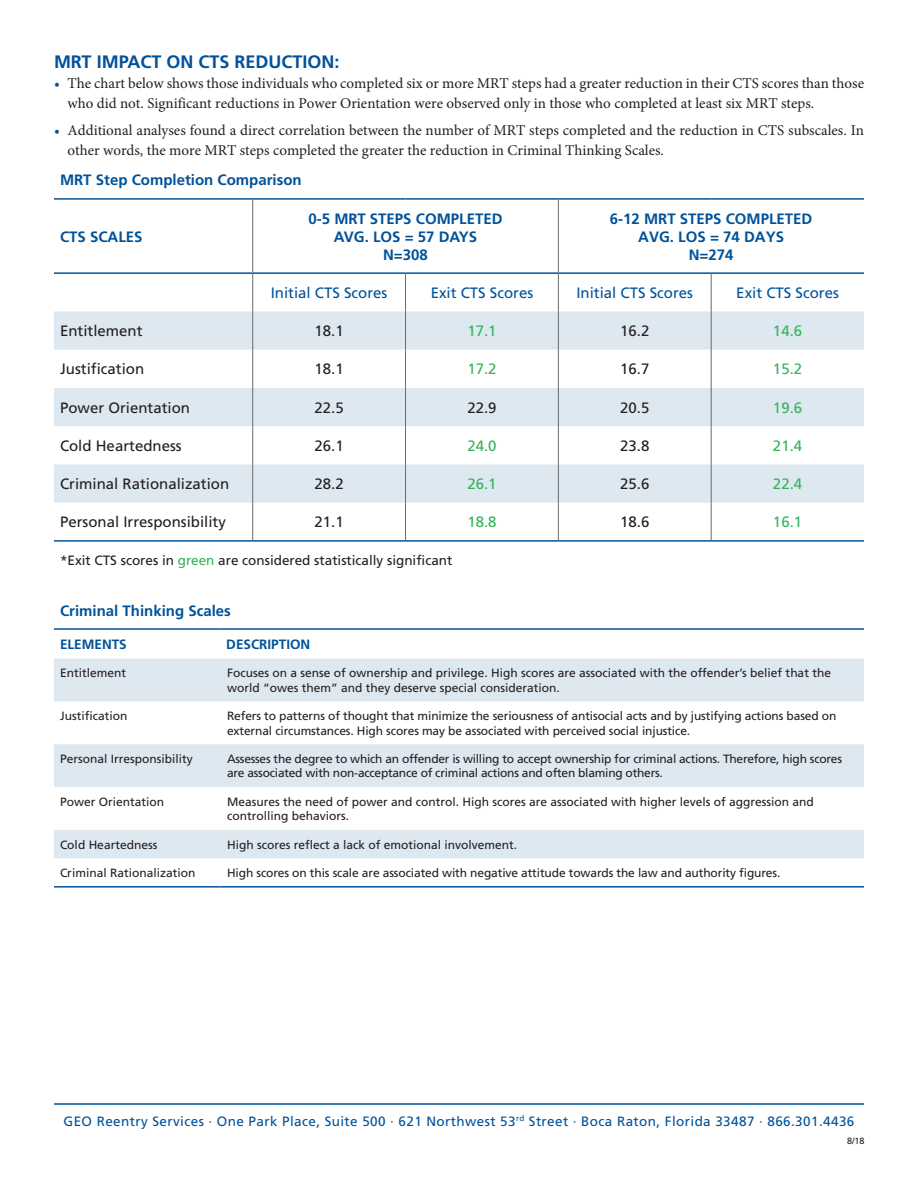
<style>
.page{position:relative;width:918px;height:1188px;background:#fff}
.page>*{position:absolute;margin:0;border:0;box-sizing:border-box;transform-origin:0 0}
.blue_subhead{font:700 18px "Frutiger LT Std";color:#01529a}
.black_text{font:15px/20.1px "Minion Pro";color:#231f20}
.table_text{font:15px "Frutiger LT Std";color:#231f20}
.table_subhead{font:700 15px/18px "Frutiger LT Std";color:#01529a;text-align:center}
.table_subhead-2{font:15px "Frutiger LT Std";color:#01529a}
.table_label{font:700 15px "Frutiger LT Std";color:#01529a}
.table_text-2{font:15px "Frutiger LT Std";color:#32b457}
.t1{font:13.5px "Frutiger LT Std";letter-spacing:.03em;color:#01529a}
.table_text-3{font:13.5px "Frutiger LT Std";color:#231f20}
.table_subhead-3{font:700 13.5px "Frutiger LT Std";color:#01529a}
.table_text-4{font:12px/14.4px "Frutiger LT Std";letter-spacing:-.01em;color:#231f20}
.date{font:9px "Frutiger LT Std";color:#231f20}
.s1{color:#01529a}
.s2{color:#32b457}
</style>
<div class="page">
<hr style="left:54px;top:1103px;width:810px;height:2px;background:#01529a">
<svg style="left:54px;top:311px;width:810px;height:192px;fill:#dde8f1"></svg>
<hr style="left:54px;top:198px;width:199px;height:2px;background:#01529a">
<hr style="left:253px;top:198px;width:153px;height:2px;background:#01529a">
<hr style="left:406px;top:198px;width:152px;height:2px;background:#01529a">
<hr style="left:558px;top:198px;width:153px;height:2px;background:#01529a">
<hr style="left:711px;top:198px;width:153px;height:2px;background:#01529a">
<hr style="left:54px;top:272px;width:199px;height:2px;background:#01529a">
<hr style="left:253px;top:272px;width:153px;height:2px;background:#01529a">
<hr style="left:406px;top:272px;width:152px;height:2px;background:#01529a">
<hr style="left:558px;top:272px;width:153px;height:2px;background:#01529a">
<hr style="left:711px;top:272px;width:153px;height:2px;background:#01529a">
<hr style="left:252px;top:200px;width:1px;height:72px;background:#67696b">
<hr style="left:558px;top:200px;width:1px;height:72px;background:#67696b">
<hr style="left:252px;top:274px;width:1px;height:37px;background:#67696b">
<hr style="left:405px;top:274px;width:1px;height:37px;background:#67696b">
<hr style="left:558px;top:274px;width:1px;height:37px;background:#67696b">
<hr style="left:711px;top:274px;width:1px;height:37px;background:#67696b">
<hr style="left:252px;top:311px;width:1px;height:39px;background:#67696b">
<hr style="left:405px;top:311px;width:1px;height:39px;background:#67696b">
<hr style="left:558px;top:311px;width:1px;height:39px;background:#67696b">
<hr style="left:711px;top:311px;width:1px;height:39px;background:#67696b">
<hr style="left:252px;top:350px;width:1px;height:38px;background:#67696b">
<hr style="left:405px;top:350px;width:1px;height:38px;background:#67696b">
<hr style="left:558px;top:350px;width:1px;height:38px;background:#67696b">
<hr style="left:711px;top:350px;width:1px;height:38px;background:#67696b">
<hr style="left:252px;top:388px;width:1px;height:38px;background:#67696b">
<hr style="left:405px;top:388px;width:1px;height:38px;background:#67696b">
<hr style="left:558px;top:388px;width:1px;height:38px;background:#67696b">
<hr style="left:711px;top:388px;width:1px;height:38px;background:#67696b">
<hr style="left:252px;top:426px;width:1px;height:38px;background:#67696b">
<hr style="left:405px;top:426px;width:1px;height:38px;background:#67696b">
<hr style="left:558px;top:426px;width:1px;height:38px;background:#67696b">
<hr style="left:711px;top:426px;width:1px;height:38px;background:#67696b">
<hr style="left:252px;top:464px;width:1px;height:39px;background:#67696b">
<hr style="left:405px;top:464px;width:1px;height:39px;background:#67696b">
<hr style="left:558px;top:464px;width:1px;height:39px;background:#67696b">
<hr style="left:711px;top:464px;width:1px;height:39px;background:#67696b">
<hr style="left:252px;top:503px;width:1px;height:37px;background:#67696b">
<hr style="left:405px;top:503px;width:1px;height:37px;background:#67696b">
<hr style="left:558px;top:503px;width:1px;height:37px;background:#67696b">
<hr style="left:711px;top:503px;width:1px;height:37px;background:#67696b">
<hr style="left:54px;top:540px;width:199px;height:2px;background:#01529a">
<hr style="left:253px;top:540px;width:153px;height:2px;background:#01529a">
<hr style="left:406px;top:540px;width:152px;height:2px;background:#01529a">
<hr style="left:558px;top:540px;width:153px;height:2px;background:#01529a">
<hr style="left:711px;top:540px;width:153px;height:2px;background:#01529a">
<svg style="left:54px;top:659px;width:810px;height:199px;fill:#dde8f1"></svg>
<hr style="left:54px;top:628px;width:166px;height:2px;background:#01529a">
<hr style="left:220px;top:628px;width:644px;height:2px;background:#01529a">
<hr style="left:54px;top:886px;width:166px;height:2px;background:#01529a">
<hr style="left:220px;top:886px;width:644px;height:2px;background:#01529a">
<p class="blue_subhead" style="left:54px;top:51px;width:287px">MRT IMPACT ON CTS REDUCTION:</p>
<p class="black_text" style="left:68px;top:73px;width:798px;text-indent:-14px"><span class="s1">•</span> The chart below shows those individuals who completed six or more MRT steps had a greater reduction in their CTS scores than those who did not. Significant reductions in Power Orientation were observed only in those who completed at least six MRT steps.</p>
<p class="black_text" style="left:68px;top:120px;width:798px;text-indent:-14px"><span class="s1">•</span> Additional analyses found a direct correlation between the number of MRT steps completed and the reduction in CTS subscales. In other words, the more MRT steps completed the greater the reduction in Criminal Thinking Scales.</p>
<p class="table_label" style="left:60px;top:171px;width:243px">MRT Step Completion Comparison</p>
<p class="table_subhead" style="left:60px;top:228px;width:84px">CTS SCALES</p>
<p class="table_subhead" style="left:309px;top:210px;width:195px">0-5 MRT STEPS COMPLETED<br>AVG. LOS = 57 DAYS</p>
<p class="table_subhead" style="left:383px;top:246px;width:46px">N=308</p>
<p class="table_subhead" style="left:610px;top:210px;width:204px">6-12 MRT STEPS COMPLETED<br>AVG. LOS = 74 DAYS</p>
<p class="table_subhead" style="left:689px;top:246px;width:46px">N=274</p>
<p class="table_subhead-2" style="left:271px;top:284px;width:118px">Initial CTS Scores</p>
<p class="table_subhead-2" style="left:431px;top:284px;width:104px">Exit CTS Scores</p>
<p class="table_subhead-2" style="left:576px;top:284px;width:118px">Initial CTS Scores</p>
<p class="table_subhead-2" style="left:736px;top:284px;width:104px">Exit CTS Scores</p>
<p class="table_text" style="left:60px;top:322px;width:84px">Entitlement</p>
<p class="table_text" style="left:315px;top:322px;width:31px">18.1</p>
<p class="table_text-2" style="left:467px;top:322px;width:31px">17.1</p>
<p class="table_text" style="left:620px;top:322px;width:31px">16.2</p>
<p class="table_text-2" style="left:773px;top:322px;width:31px">14.6</p>
<p class="table_text" style="left:60px;top:360px;width:86px">Justification</p>
<p class="table_text" style="left:315px;top:360px;width:31px">18.1</p>
<p class="table_text-2" style="left:467px;top:360px;width:31px">17.2</p>
<p class="table_text" style="left:620px;top:360px;width:31px">16.7</p>
<p class="table_text-2" style="left:773px;top:360px;width:31px">15.2</p>
<p class="table_text" style="left:60px;top:399px;width:132px">Power Orientation</p>
<p class="table_text" style="left:315px;top:399px;width:31px">22.5</p>
<p class="table_text" style="left:467px;top:399px;width:31px">22.9</p>
<p class="table_text" style="left:620px;top:399px;width:31px">20.5</p>
<p class="table_text-2" style="left:773px;top:399px;width:31px">19.6</p>
<p class="table_text" style="left:60px;top:437px;width:123px">Cold Heartedness</p>
<p class="table_text" style="left:315px;top:437px;width:31px">26.1</p>
<p class="table_text-2" style="left:467px;top:437px;width:31px">24.0</p>
<p class="table_text" style="left:620px;top:437px;width:31px">23.8</p>
<p class="table_text-2" style="left:773px;top:437px;width:31px">21.4</p>
<p class="table_text" style="left:60px;top:475px;width:171px">Criminal Rationalization</p>
<p class="table_text" style="left:315px;top:475px;width:31px">28.2</p>
<p class="table_text-2" style="left:467px;top:475px;width:31px">26.1</p>
<p class="table_text" style="left:620px;top:475px;width:31px">25.6</p>
<p class="table_text-2" style="left:773px;top:475px;width:31px">22.4</p>
<p class="table_text" style="left:60px;top:513px;width:167px">Personal Irresponsibility</p>
<p class="table_text" style="left:315px;top:513px;width:31px">21.1</p>
<p class="table_text-2" style="left:467px;top:513px;width:31px">18.8</p>
<p class="table_text" style="left:620px;top:513px;width:31px">18.6</p>
<p class="table_text-2" style="left:773px;top:513px;width:31px">16.1</p>
<p class="table_text-3" style="left:60px;top:552px;width:394px">*Exit CTS scores in <span class="s2">green</span> are considered statistically significant</p>
<p class="table_label" style="left:60px;top:602px;width:172px">Criminal Thinking Scales</p>
<p class="table_subhead-3" style="left:60px;top:636px;width:68px">ELEMENTS</p>
<p class="table_subhead-3" style="left:226px;top:636px;width:86px">DESCRIPTION</p>
<p class="table_text-4" style="left:60px;top:666px;width:68px">Entitlement</p>
<p class="table_text-4" style="left:227px;top:666px;width:605px">Focuses on a sense of ownership and privilege. High scores are associated with the offender’s belief that the world “owes them” and they deserve special consideration.</p>
<p class="table_text-4" style="left:60px;top:709px;width:69px">Justification</p>
<p class="table_text-4" style="left:227px;top:709px;width:611px">Refers to patterns of thought that minimize the seriousness of antisocial acts and by justifying actions based on external circumstances. High scores may be associated with perceived social injustice.</p>
<p class="table_text-4" style="left:60px;top:752px;width:134px">Personal Irresponsibility</p>
<p class="table_text-4" style="left:227px;top:752px;width:616px">Assesses the degree to which an offender is willing to accept ownership for criminal actions. Therefore, high scores are associated with non-acceptance of criminal actions and often blaming others.</p>
<p class="table_text-4" style="left:60px;top:795px;width:106px">Power Orientation</p>
<p class="table_text-4" style="left:227px;top:795px;width:588px">Measures the need of power and control. High scores are associated with higher levels of aggression and controlling behaviors.</p>
<p class="table_text-4" style="left:60px;top:837px;width:99px">Cold Heartedness</p>
<p class="table_text-4" style="left:227px;top:837px;width:292px">High scores reflect a lack of emotional involvement.</p>
<p class="table_text-4" style="left:60px;top:866px;width:137px">Criminal Rationalization</p>
<p class="table_text-4" style="left:227px;top:866px;width:555px">High scores on this scale are associated with negative attitude towards the law and authority figures.</p>
<p class="t1" style="left:64px;top:1113px;width:792px">GEO Reentry Services ∙ One Park Place, Suite 500 ∙ 621 Northwest 53<sup>rd</sup> Street ∙ Boca Raton, Florida 33487 ∙ 866.301.4436</p>
<p class="date" style="left:847px;top:1135px;width:19px">8/18</p>
</div>
